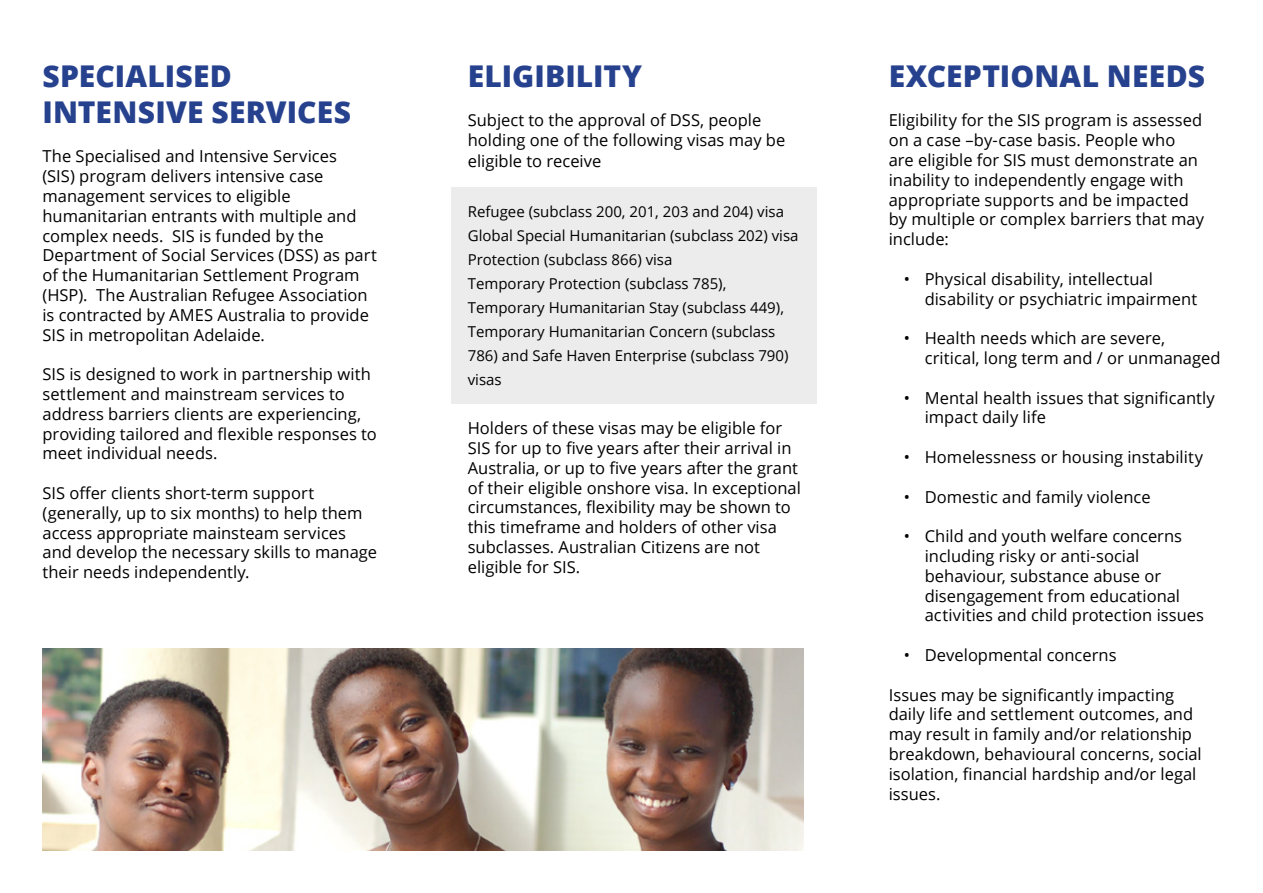
<style>
.page{position:relative;width:1263px;height:893px;background:#fff}
.page>*{position:absolute;margin:0;border:0;box-sizing:border-box;transform-origin:0 0}
.t1{font:800 30px/36px "Open Sans";letter-spacing:.005em;color:#26418d}
.t2{font:16.5px/19.8px "Open Sans";color:#000}
.t3{font:15px/24px "Open Sans";color:#000}
</style>
<div class="page">
<div style="left:451px;top:187px;width:365px;height:217px;background:#ececec"></div>
<img style="left:43px;top:648px;width:761px;height:202px">
<h1 class="t1" style="left:43px;top:56px;width:310px">SPECIALISED<br>INTENSIVE SERVICES</h1>
<p class="t2" style="left:43px;top:146px;width:336px">The Specialised and Intensive Services<br>(SIS) program delivers intensive case management services to eligible humanitarian entrants with multiple and complex needs. SIS is funded by the Department of Social Services (DSS) as part of the Humanitarian Settlement Program (HSP). The Australian Refugee Association is contracted by AMES Australia to provide SIS in metropolitan Adelaide.</p>
<p class="t2" style="left:43px;top:364px;width:336px">SIS is designed to work in partnership with settlement and mainstream services to address barriers clients are experiencing, providing tailored and flexible responses to meet individual needs.</p>
<p class="t2" style="left:43px;top:483px;width:336px">SIS offer clients short-term support (generally, up to six months) to help them access appropriate mainsteam services and develop the necessary skills to manage their needs independently.</p>
<h1 class="t1" style="left:468px;top:56px;width:176px">ELIGIBILITY</h1>
<p class="t2" style="left:468px;top:110px;width:319px;line-height:20.4px">Subject to the approval of DSS, people holding one of the following visas may be eligible to receive</p>
<p class="t3" style="left:468px;top:199px;width:332px">Refugee (subclass 200, 201, 203 and 204) visa Global Special Humanitarian (subclass 202) visa Protection (subclass 866) visa<br>Temporary Protection (subclass 785), Temporary Humanitarian Stay (subclass 449), Temporary Humanitarian Concern (subclass 786) and Safe Haven Enterprise (subclass 790) visas</p>
<p class="t2" style="left:468px;top:418px;width:335px">Holders of these visas may be eligible for SIS for up to five years after their arrival in Australia, or up to five years after the grant of their eligible onshore visa. In exceptional circumstances, flexibility may be shown to this timeframe and holders of other visa subclasses. Australian Citizens are not eligible for SIS.</p>
<h1 class="t1" style="left:889px;top:56px;width:318px">EXCEPTIONAL NEEDS</h1>
<p class="t2" style="left:889px;top:110px;width:317px">Eligibility for the SIS program is assessed on a case –by-case basis. People who are eligible for SIS must demonstrate an inability to independently engage with appropriate supports and be impacted by multiple or complex barriers that may include:</p>
<p class="t2" style="left:925px;top:268px;width:274px;text-indent:-21px">• Physical disability, intellectual disability or psychiatric impairment</p>
<p class="t2" style="left:925px;top:328px;width:297px;text-indent:-21px">• Health needs which are severe, critical, long term and / or unmanaged</p>
<p class="t2" style="left:925px;top:387px;width:292px;text-indent:-21px">• Mental health issues that significantly impact daily life</p>
<p class="t2" style="left:904px;top:447px;width:301px">• Homelessness or housing instability</p>
<p class="t2" style="left:904px;top:486px;width:248px">• Domestic and family violence</p>
<p class="t2" style="left:925px;top:526px;width:281px;text-indent:-21px">• Child and youth welfare concerns including risky or anti-social behaviour, substance abuse or disengagement from educational activities and child protection issues</p>
<p class="t2" style="left:904px;top:645px;width:214px">• Developmental concerns</p>
<p class="t2" style="left:889px;top:684px;width:314px">Issues may be significantly impacting daily life and settlement outcomes, and may result in family and/or relationship breakdown, behavioural concerns, social isolation, financial hardship and/or legal issues.</p>
</div>
